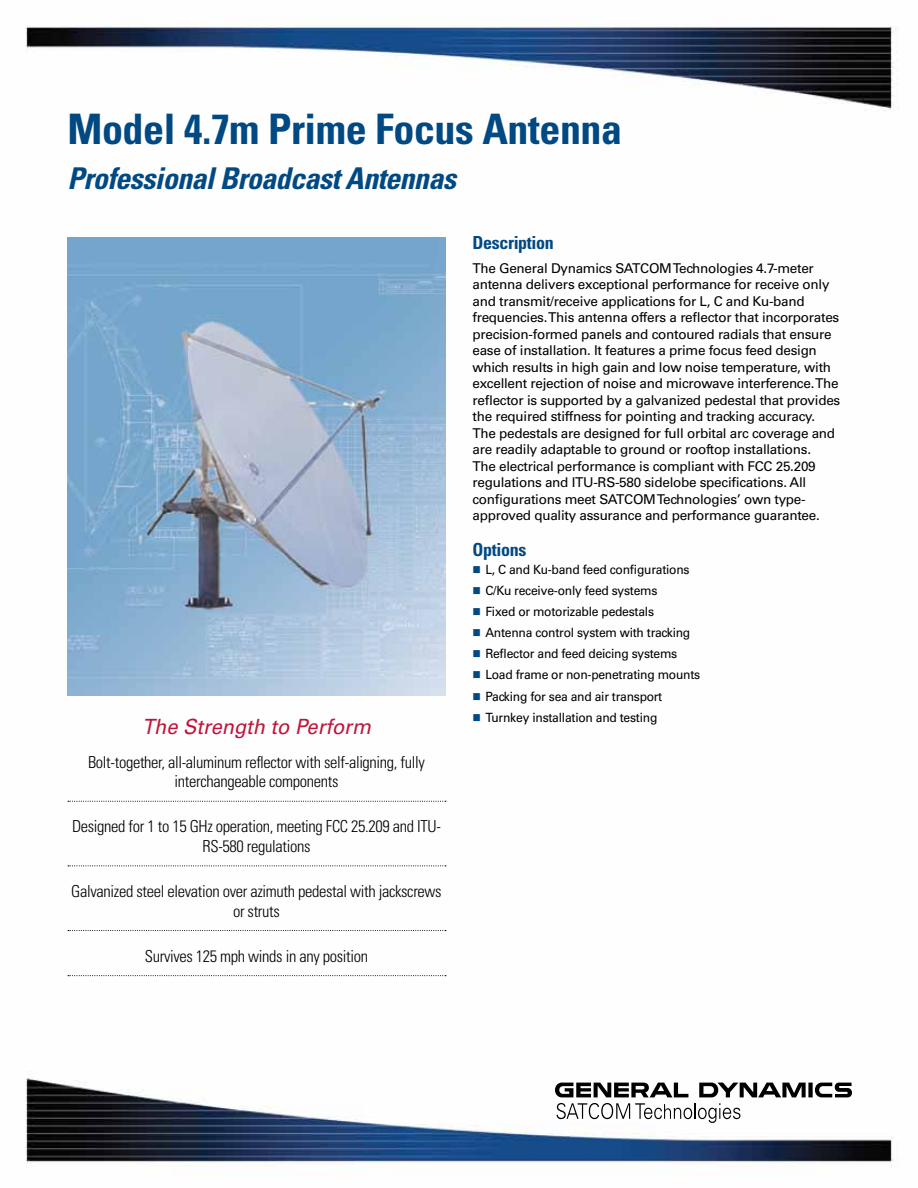
<style>
.page{position:relative;width:918px;height:1188px;background:#fff}
.page>*{position:absolute;margin:0;border:0;box-sizing:border-box;transform-origin:0 0}
.t1{font:700 condensed 42px "Univers LT Std";letter-spacing:-.01em;color:#004983}
.t2{font:italic 700 condensed 30px "Univers LT Std";letter-spacing:-.02em;color:#004983}
.t3{font:italic 21px "Univers LT Std";color:#c11439;scale:.95 1}
.t4{font:700 condensed 18px "Univers LT Std";letter-spacing:-.02em;color:#004983}
.t5{font:300 condensed 16.5px/19.5px "Univers LT Std";letter-spacing:-.02em;color:#000;text-align:center}
.t6{font:13.5px/16.5px "Univers LT Std";letter-spacing:-.02em;color:#000}
.t7{font:12.75px/21.1px "Univers LT Std";letter-spacing:-.02em;color:#000;scale:.95 1}
</style>
<div class="page">
<img style="left:26px;top:22px;width:870px;height:1144px">
<svg style="left:557px;top:1103px;width:183px;height:20px"></svg>
<svg style="left:555px;top:1083px;width:297px;height:14px"></svg>
<svg style="left:68px;top:801px;width:378px;height:1px"></svg>
<svg style="left:68px;top:865px;width:378px;height:1px"></svg>
<svg style="left:68px;top:930px;width:378px;height:1px"></svg>
<svg style="left:68px;top:975px;width:378px;height:1px"></svg>
<img style="left:67px;top:237px;width:378px;height:459px">
<svg style="left:473px;top:566px;width:7px;height:7px"></svg>
<svg style="left:473px;top:587px;width:7px;height:7px"></svg>
<svg style="left:473px;top:608px;width:7px;height:7px"></svg>
<svg style="left:473px;top:629px;width:7px;height:7px"></svg>
<svg style="left:473px;top:650px;width:7px;height:7px"></svg>
<svg style="left:473px;top:672px;width:7px;height:7px"></svg>
<svg style="left:473px;top:693px;width:7px;height:7px"></svg>
<svg style="left:473px;top:714px;width:7px;height:7px"></svg>
<h1 class="t1" style="left:68px;top:103px;width:556px">Model 4.7m Prime Focus Antenna</h1>
<h2 class="t2" style="left:68px;top:160px;width:390px">Professional Broadcast Antennas</h2>
<h3 class="t3" style="left:142px;top:714px;width:242px">The Strength to Perform</h3>
<p class="t5" style="left:88px;top:752px;width:338px">Bolt-together, all-aluminum reflector with self-aligning, fully interchangeable components</p>
<p class="t5" style="left:72px;top:817px;width:370px">Designed for 1 to 15 GHz operation, meeting FCC 25.209 and ITU-<br>RS-580 regulations</p>
<p class="t5" style="left:71px;top:881px;width:372px">Galvanized steel elevation over azimuth pedestal with jackscrews or struts</p>
<p class="t5" style="left:145px;top:946px;width:225px">Survives 125 mph winds in any position</p>
<h3 class="t4" style="left:472px;top:231px;width:83px">Description</h3>
<p class="t6" style="left:472px;top:260px;width:369px">The General Dynamics SATCOM Technologies 4.7-meter antenna delivers exceptional performance for receive only and transmit/receive applications for L, C and Ku-band frequencies. This antenna offers a reflector that incorporates precision-formed panels and contoured radials that ensure ease of installation. It features a prime focus feed design which results in high gain and low noise temperature, with excellent rejection of noise and microwave interference. The reflector is supported by a galvanized pedestal that provides the required stiffness for pointing and tracking accuracy.<br>The pedestals are designed for full orbital arc coverage and are readily adaptable to ground or rooftop installations.<br>The electrical performance is compliant with FCC 25.209 regulations and ITU-RS-580 sidelobe specifications. All configurations meet SATCOM Technologies’ own type&shy;approved quality assurance and performance guarantee.</p>
<h3 class="t4" style="left:472px;top:538px;width:55px">Options</h3>
<p class="t7" style="left:485px;top:559px;width:228px">L, C and Ku-band feed configurations C/Ku receive-only feed systems<br>Fixed or motorizable pedestals Antenna control system with tracking Reflector and feed deicing systems Load frame or non-penetrating mounts Packing for sea and air transport Turnkey installation and testing</p>
</div>
